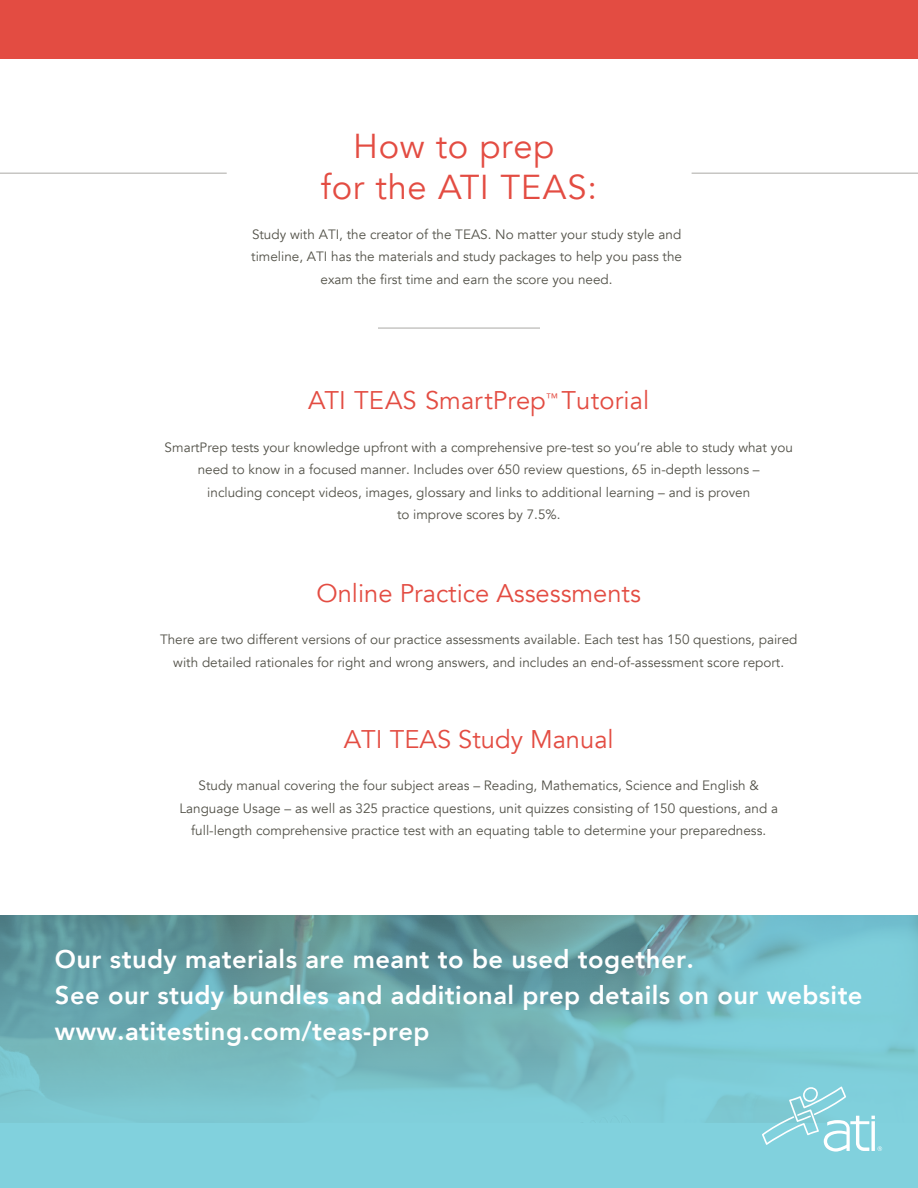
<style>
.page{position:relative;width:918px;height:1188px;background:#fff}
.page>*{position:absolute;margin:0;border:0;box-sizing:border-box;transform-origin:0 0}
.t1{font:34.5px/41.4px "Avenir";letter-spacing:.015em;color:#e34c42;text-align:center}
.t2{font:800 25.5px/36px "Avenir";letter-spacing:.015em;color:#fff}
.t3{font:25.5px "Avenir";color:#e34c42}
.t4{font:13.5px/22.5px "Avenir";color:#535249;text-align:center}
</style>
<div class="page">
<div style="left:0;top:916px;width:918px;height:272px;background:#81d1dd"></div>
<img style="left:0;top:915px;width:918px;height:207px">
<div style="left:0;top:0;width:918px;height:58px;background:#e34c42"></div>
<hr style="left:0;top:173px;width:227px;height:1px;background:#535249">
<hr style="left:692px;top:173px;width:226px;height:1px;background:#535249">
<hr style="left:378px;top:328px;width:162px;height:1px;background:#535249">
<svg style="left:762px;top:1087px;width:120px;height:65px"></svg>
<h1 class="t1" style="left:321px;top:126px;width:278px">How to prep<br>for the ATI TEAS:</h1>
<p class="t4" style="left:251px;top:223px;width:432px">Study with ATI, the creator of the TEAS. No matter your study style and timeline, ATI has the materials and study packages to help you pass the exam the first time and earn the score you need.</p>
<h2 class="t3" style="left:308px;top:385px;width:342px">ATI TEAS SmartPrep<sup>™</sup> Tutorial</h2>
<p class="t4" style="left:165px;top:436px;width:630px">SmartPrep tests your knowledge upfront with a comprehensive pre-test so you’re able to study what you need to know in a focused manner. Includes over 650 review questions, 65 in-depth lessons –<br>including concept videos, images, glossary and links to additional learning – and is proven<br>to improve scores by 7.5%.</p>
<h2 class="t3" style="left:317px;top:578px;width:326px">Online Practice Assessments</h2>
<p class="t4" style="left:160px;top:628px;width:639px">There are two different versions of our practice assessments available. Each test has 150 questions, paired with detailed rationales for right and wrong answers, and includes an end-of-assessment score report.</p>
<h2 class="t3" style="left:344px;top:724px;width:271px">ATI TEAS Study Manual</h2>
<p class="t4" style="left:179px;top:775px;width:600px">Study manual covering the four subject areas – Reading, Mathematics, Science and English &amp;<br>Language Usage – as well as 325 practice questions, unit quizzes consisting of 150 questions, and a full-length comprehensive practice test with an equating table to determine your preparedness.</p>
<h2 class="t2" style="left:55px;top:941px;width:809px">Our study materials are meant to be used together.<br>See our study bundles and additional prep details on our website www.atitesting.com/teas-prep</h2>
</div>
